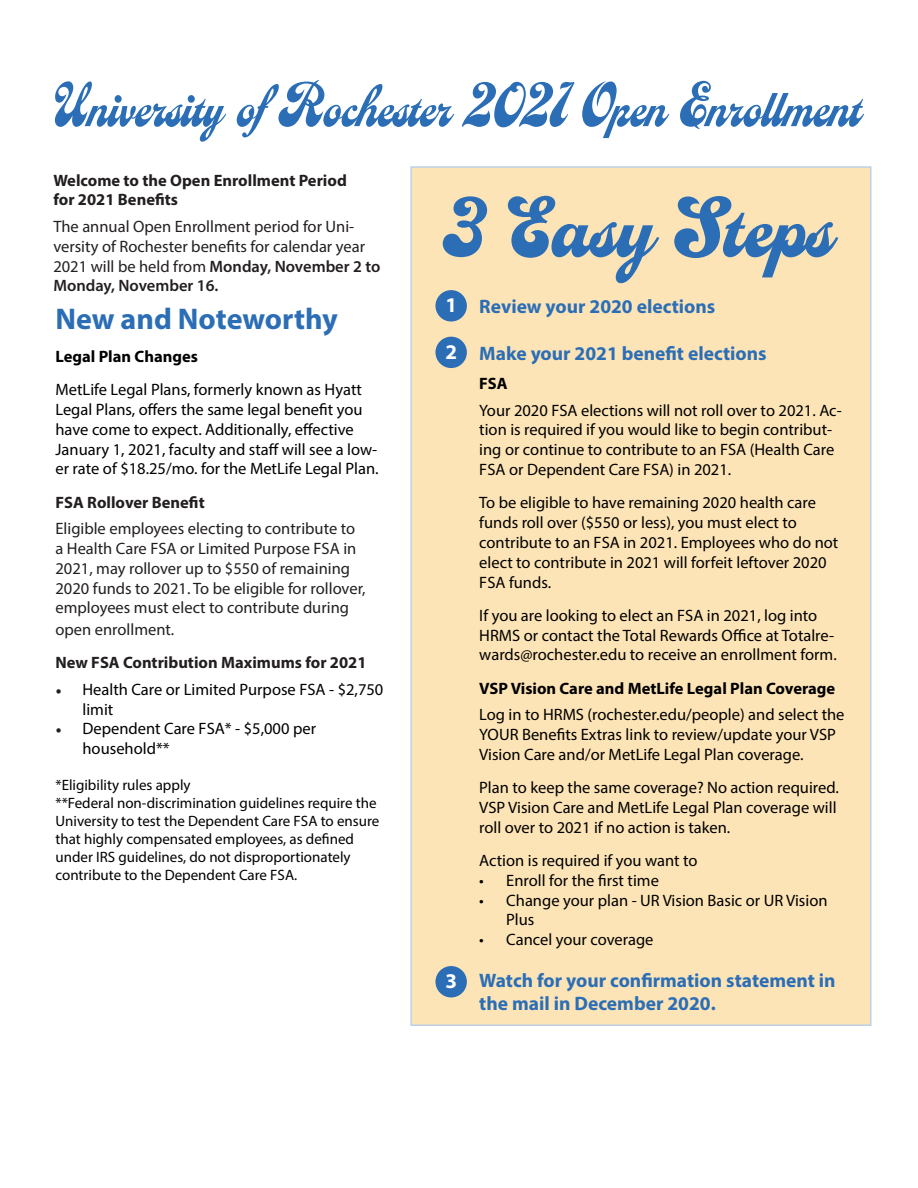
<style>
.page{position:relative;width:918px;height:1188px;background:#fff}
.page>*{position:absolute;margin:0;border:0;box-sizing:border-box;transform-origin:0 0}
.t1{font:700 91.5px "Casey";color:#2b6eb6}
.t2{font:67.65px "Casey Classic";color:#2b6eb6;scale:.93 1}
.Big_Blue_Header{font:700 30px "Myriad Pro";letter-spacing:-.005em;color:#2b6eb6}
.t3{font:700 21px "Myriad Pro";color:#fff}
.t4{font:700 19.5px/23.4px "Myriad Pro";color:#2b6eb6}
.Text{font:16.5px/19.8px "Myriad Pro";color:#000}
.Black_Subheader{font:16.5px/19.8px "Myriad Pro";color:#231f20}
.Black_Subheader-2{font:700 16.5px/19.8px "Myriad Pro";color:#231f20}
.Text-2{font:700 16.5px "Myriad Pro";color:#000}
.t5{font:15px/18px "Myriad Pro";color:#000}
.s1{font-weight:600}
.s2{font-family:"Minion Pro";color:#231f20}
</style>
<div class="page">
<div style="left:410px;top:166px;width:462px;height:860px;background:#fde4b6"></div>
<div style="left:435px;top:290px;width:32px;height:32px;background:#2b6eb6;border-radius:50%"></div>
<div style="left:435px;top:337px;width:32px;height:31px;background:#2b6eb6;border-radius:50%"></div>
<div style="left:435px;top:966px;width:32px;height:31px;background:#2b6eb6;border-radius:50%"></div>
<p class="t2" style="left:55px;top:71px;width:869px">University of Rochester 2021 Open Enrollment</p>
<p class="Black_Subheader-2" style="left:53px;top:170px;width:295px">Welcome to the Open Enrollment Period for 2021 Benefits</p>
<p class="Black_Subheader" style="left:53px;top:216px;width:329px">The annual Open Enrollment period for Uni&shy;versity of Rochester benefits for calendar year 2021 will be held from <span class="s1">Monday, November 2 to Monday, November 16.</span></p>
<p class="Big_Blue_Header" style="left:56px;top:299px;width:284px">New and Noteworthy</p>
<p class="Text-2" style="left:56px;top:345px;width:144px">Legal Plan Changes</p>
<p class="Text" style="left:56px;top:379px;width:325px">MetLife Legal Plans, formerly known as Hyatt Legal Plans, offers the same legal benefit you have come to expect. Additionally, effective January 1, 2021, faculty and staff will see a low&shy;er rate of $18.25/mo. for the MetLife Legal Plan.</p>
<p class="Black_Subheader-2" style="left:56px;top:492px;width:151px">FSA Rollover Benefit</p>
<p class="Black_Subheader" style="left:56px;top:518px;width:312px">Eligible employees electing to contribute to a Health Care FSA or Limited Purpose FSA in 2021, may rollover up to $550 of remaining 2020 funds to 2021. To be eligible for rollover, employees must elect to contribute during</p>
<p class="Black_Subheader" style="left:56px;top:619px;width:120px">open enrollment.</p>
<p class="Black_Subheader-2" style="left:56px;top:652px;width:313px">New FSA Contribution Maximums for 2021</p>
<p class="Text" style="left:82px;top:679px;width:302px;text-indent:-27px"><span class="s2">•</span> Health Care or Limited Purpose FSA - $2,750 limit</p>
<p class="Text" style="left:82px;top:719px;width:235px;text-indent:-27px"><span class="s2">•</span> Dependent Care FSA* - $5,000 per household**</p>
<p class="t5" style="left:56px;top:776px;width:137px">*Eligibility rules apply</p>
<p class="t5" style="left:56px;top:794px;width:325px">**Federal non-discrimination guidelines require the University to test the Dependent Care FSA to ensure that highly compensated employees, as defined under IRS guidelines, do not disproportionately contribute to the Dependent Care FSA.</p>
<p class="t1" style="left:441px;top:176px;width:394px">3 Easy Steps</p>
<p class="t4" style="left:479px;top:294px;width:238px">Review your 2020 elections</p>
<p class="t4" style="left:479px;top:341px;width:289px">Make your 2021 benefit elections</p>
<p class="t3" style="left:445px;top:291px;width:13px">1</p>
<p class="t3" style="left:445px;top:338px;width:13px">2</p>
<p class="t3" style="left:445px;top:967px;width:13px">3</p>
<p class="Text-2" style="left:479px;top:373px;width:30px">FSA</p>
<p class="Text" style="left:479px;top:400px;width:364px">Your 2020 FSA elections will not roll over to 2021. Ac&shy;tion is required if you would like to begin contribut&shy;ing or continue to contribute to an FSA (Health Care FSA or Dependent Care FSA) in 2021.</p>
<p class="Text" style="left:479px;top:493px;width:361px">To be eligible to have remaining 2020 health care funds roll over ($550 or less), you must elect to contribute to an FSA in 2021. Employees who do not elect to contribute in 2021 will forfeit leftover 2020<br>FSA funds.</p>
<p class="Text" style="left:479px;top:605px;width:359px">If you are looking to elect an FSA in 2021, log into<br>HRMS or contact the Total Rewards Office at Totalre&shy;wards@rochester.edu to receive an enrollment form.</p>
<p class="Text-2" style="left:479px;top:677px;width:358px">VSP Vision Care and MetLife Legal Plan Coverage</p>
<p class="Text" style="left:479px;top:705px;width:367px">Log in to HRMS (rochester.edu/people) and select the<br>YOUR Benefits Extras link to review/update your VSP<br>Vision Care and/or MetLife Legal Plan coverage.</p>
<p class="Text" style="left:479px;top:777px;width:361px">Plan to keep the same coverage? No action required.<br>VSP Vision Care and MetLife Legal Plan coverage will roll over to 2021 if no action is taken.</p>
<p class="Text" style="left:479px;top:850px;width:220px">Action is required if you want to</p>
<p class="Text" style="left:479px;top:870px;width:181px">• Enroll for the first time</p>
<p class="Text" style="left:506px;top:890px;width:323px;text-indent:-27px">• Change your plan - UR Vision Basic or UR Vision<br>Plus</p>
<p class="Text" style="left:479px;top:930px;width:176px">• Cancel your coverage</p>
<p class="t4" style="left:479px;top:968px;width:358px">Watch for your confirmation statement in the mail in December 2020.</p>
</div>
